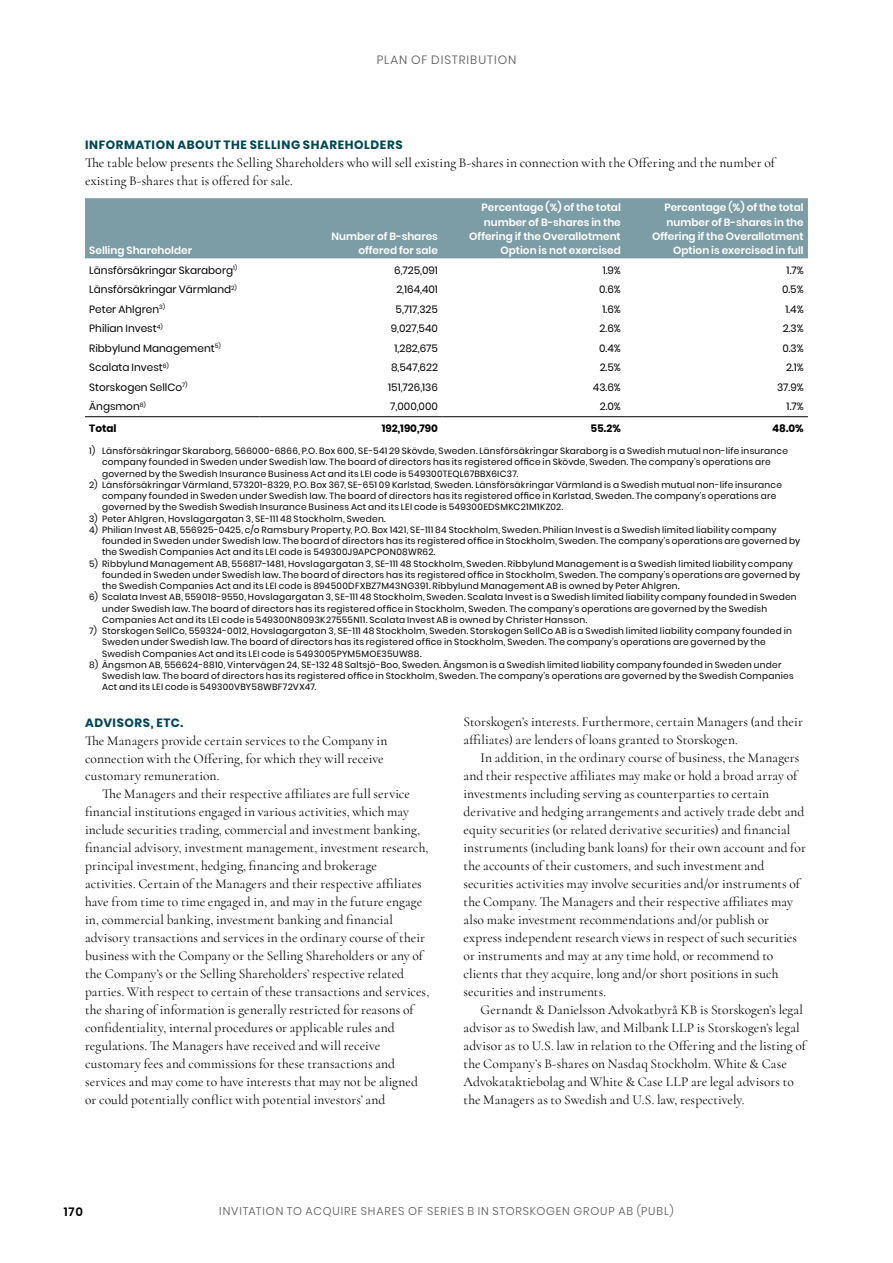
<style>
.page{position:relative;width:893px;height:1263px;background:#fff}
.page>*{position:absolute;margin:0;border:0;box-sizing:border-box;transform-origin:0 0}
.t1{font:13.5px/18px "Cormorant";letter-spacing:.005em;color:#000}
.t2{font:700 12px "Poppins";letter-spacing:.05em;color:#004755}
.t3{font:300 12px "Poppins";letter-spacing:.075em;color:#555756}
.t4{font:600 12px "Poppins";color:#000}
.t5{font:300 11.25px "Poppins";letter-spacing:.075em;color:#555756}
.t6{font:10.5px "Poppins";color:#000}
.t7{font:600 10.5px/14.2px "Poppins";color:#fff;text-align:right}
.t8{font:700 10.5px "Poppins";color:#000}
.t9{font:9px/11.2px "Poppins";letter-spacing:.03em;color:#000}
</style>
<div class="page">
<div style="left:85px;top:198px;width:723px;height:60px;background:#7c9da6"></div>
<hr style="left:85px;top:416px;width:174px;height:1px;background:#000">
<hr style="left:259px;top:416px;width:183px;height:1px;background:#000">
<hr style="left:442px;top:416px;width:183px;height:1px;background:#000">
<hr style="left:625px;top:416px;width:183px;height:1px;background:#000">
<p class="t3" style="left:377px;top:52px;width:139px">PLAN OF DISTRIBUTION</p>
<p class="t2" style="left:85px;top:138px;width:319px">INFORMATION ABOUT THE SELLING SHAREHOLDERS</p>
<p class="t1" style="left:85px;top:153px;width:691px">The table below presents the Selling Shareholders who will sell existing B-shares in connection with the Offering and the number of existing B-shares that is offered for sale.</p>
<p class="t7" style="left:89px;top:243px;width:104px">Selling Shareholder</p>
<p class="t7" style="left:332px;top:229px;width:108px">Number of B-shares offered for sale</p>
<p class="t7" style="left:469px;top:201px;width:153px">Percentage (%) of the total number of B-shares in the<br>Offering if the Overallotment<br>Option is not exercised</p>
<p class="t7" style="left:652px;top:201px;width:153px">Percentage (%) of the total number of B-shares in the<br>Offering if the Overallotment<br>Option is exercised in full</p>
<p class="t6" style="left:89px;top:264px;width:149px">Länsförsäkringar Skaraborg<sup>1)</sup></p>
<p class="t6" style="left:394px;top:264px;width:45px">6,725,091</p>
<p class="t6" style="left:603px;top:264px;width:20px">1.9%</p>
<p class="t6" style="left:787px;top:264px;width:19px">1.7%</p>
<p class="t6" style="left:89px;top:283px;width:149px">Länsförsäkringar Värmland<sup>2)</sup></p>
<p class="t6" style="left:396px;top:283px;width:43px">2,164,401</p>
<p class="t6" style="left:599px;top:283px;width:23px">0.6%</p>
<p class="t6" style="left:782px;top:283px;width:23px">0.5%</p>
<p class="t6" style="left:89px;top:303px;width:77px">Peter Ahlgren<sup>3)</sup></p>
<p class="t6" style="left:396px;top:303px;width:44px">5,717,325</p>
<p class="t6" style="left:603px;top:303px;width:20px">1.6%</p>
<p class="t6" style="left:785px;top:303px;width:20px">1.4%</p>
<p class="t6" style="left:89px;top:322px;width:75px">Philian Invest<sup>4)</sup></p>
<p class="t6" style="left:391px;top:322px;width:49px">9,027,540</p>
<p class="t6" style="left:600px;top:322px;width:23px">2.6%</p>
<p class="t6" style="left:783px;top:322px;width:22px">2.3%</p>
<p class="t6" style="left:89px;top:342px;width:133px">Ribbylund Management<sup>5)</sup></p>
<p class="t6" style="left:394px;top:342px;width:45px">1,282,675</p>
<p class="t6" style="left:599px;top:342px;width:23px">0.4%</p>
<p class="t6" style="left:782px;top:342px;width:23px">0.3%</p>
<p class="t6" style="left:89px;top:361px;width:81px">Scalata Invest<sup>6)</sup></p>
<p class="t6" style="left:391px;top:361px;width:48px">8,547,622</p>
<p class="t6" style="left:600px;top:361px;width:23px">2.5%</p>
<p class="t6" style="left:786px;top:361px;width:19px">2.1%</p>
<p class="t6" style="left:89px;top:381px;width:100px">Storskogen SellCo<sup>7)</sup></p>
<p class="t6" style="left:388px;top:381px;width:51px">151,726,136</p>
<p class="t6" style="left:593px;top:381px;width:29px">43.6%</p>
<p class="t6" style="left:777px;top:381px;width:28px">37.9%</p>
<p class="t6" style="left:89px;top:401px;width:58px">Ängsmon<sup>8)</sup></p>
<p class="t6" style="left:390px;top:401px;width:49px">7,000,000</p>
<p class="t6" style="left:600px;top:401px;width:23px">2.0%</p>
<p class="t6" style="left:787px;top:401px;width:19px">1.7%</p>
<p class="t8" style="left:89px;top:422px;width:29px">Total</p>
<p class="t8" style="left:382px;top:422px;width:58px">192,190,790</p>
<p class="t8" style="left:590px;top:422px;width:32px">55.2%</p>
<p class="t8" style="left:772px;top:422px;width:33px">48.0%</p>
<p class="t9" style="left:102px;top:445px;width:687px;text-indent:-13px">1) Länsförsäkringar Skaraborg, 566000-6866, P.O. Box 600, SE-541 29 Skövde, Sweden. Länsförsäkringar Skaraborg is a Swedish mutual non-life insurance company founded in Sweden under Swedish law. The board of directors has its registered office in Skövde, Sweden. The company’s operations are governed by the Swedish Insurance Business Act and its LEI code is 549300TEQL67BBX6IC37.</p>
<p class="t9" style="left:102px;top:479px;width:681px;text-indent:-13px">2) Länsförsäkringar Värmland, 573201-8329, P.O. Box 367, SE-651 09 Karlstad, Sweden. Länsförsäkringar Värmland is a Swedish mutual non-life insurance company founded in Sweden under Swedish law. The board of directors has its registered office in Karlstad, Sweden. The company’s operations are governed by the Swedish Swedish Insurance Business Act and its LEI code is 549300EDSMKC21M1KZ02.</p>
<p class="t9" style="left:89px;top:513px;width:298px">3) Peter Ahlgren, Hovslagargatan 3, SE-111 48 Stockholm, Sweden.</p>
<p class="t9" style="left:102px;top:524px;width:700px;text-indent:-13px">4) Philian Invest AB, 556925-0425, c/o Ramsbury Property, P.O. Box 1421, SE-111 84 Stockholm, Sweden. Philian Invest is a Swedish limited liability company founded in Sweden under Swedish law. The board of directors has its registered office in Stockholm, Sweden. The company’s operations are governed by the Swedish Companies Act and its LEI code is 549300J9APCPON08WR62.</p>
<p class="t9" style="left:102px;top:558px;width:700px;text-indent:-13px">5) Ribbylund Management AB, 556817-1481, Hovslagargatan 3, SE-111 48 Stockholm, Sweden. Ribbylund Management is a Swedish limited liability company founded in Sweden under Swedish law. The board of directors has its registered office in Stockholm, Sweden. The company’s operations are governed by the Swedish Companies Act and its LEI code is 894500DFXBZ7M43NG391. Ribbylund Management AB is owned by Peter Ahlgren.</p>
<p class="t9" style="left:102px;top:592px;width:696px;text-indent:-13px">6) Scalata Invest AB, 559018-9550, Hovslagargatan 3, SE-111 48 Stockholm, Sweden. Scalata Invest is a Swedish limited liability company founded in Sweden under Swedish law. The board of directors has its registered office in Stockholm, Sweden. The company’s operations are governed by the Swedish<br>Companies Act and its LEI code is 549300N8093K27555N11. Scalata Invest AB is owned by Christer Hansson.</p>
<p class="t9" style="left:102px;top:625px;width:691px;text-indent:-13px">7) Storskogen SellCo, 559324-0012, Hovslagargatan 3, SE-111 48 Stockholm, Sweden. Storskogen SellCo AB is a Swedish limited liability company founded in<br>Sweden under Swedish law. The board of directors has its registered office in Stockholm, Sweden. The company’s operations are governed by the<br>Swedish Companies Act and its LEI code is 5493005PYM5MOE35UW88.</p>
<p class="t9" style="left:102px;top:659px;width:693px;text-indent:-13px">8) Ängsmon AB, 556624-8810, Vintervägen 24, SE-132 48 Saltsjö-Boo, Sweden. Ängsmon is a Swedish limited liability company founded in Sweden under<br>Swedish law. The board of directors has its registered office in Stockholm, Sweden. The company’s operations are governed by the Swedish Companies<br>Act and its LEI code is 549300VBY58WBF72VX47.</p>
<p class="t2" style="left:85px;top:715px;width:100px">ADVISORS, ETC.</p>
<p class="t1" style="left:85px;top:731px;width:304px">The Managers provide certain services to the Company in connection with the Offering, for which they will receive customary remuneration.</p>
<p class="t1" style="left:85px;top:785px;width:346px;text-indent:17px">The Managers and their respective affiliates are full service financial institutions engaged in various activities, which may include securities trading, commercial and investment banking, financial advisory, investment management, investment research, principal investment, hedging, financing and brokerage activities. Certain of the Managers and their respective affiliates have from time to time engaged in, and may in the future engage in, commercial banking, investment banking and financial advisory transactions and services in the ordinary course of their business with the Company or the Selling Shareholders or any of the Company’s or the Selling Shareholders’ respective related parties. With respect to certain of these transactions and services, the sharing of information is generally restricted for reasons of confidentiality, internal procedures or applicable rules and regulations. The Managers have received and will receive customary fees and commissions for these transactions and services and may come to have interests that may not be aligned or could potentially conflict with potential investors’ and</p>
<p class="t1" style="left:463px;top:713px;width:341px">Storskogen’s interests. Furthermore, certain Managers (and their affiliates) are lenders of loans granted to Storskogen.</p>
<p class="t1" style="left:463px;top:749px;width:344px;text-indent:17px">In addition, in the ordinary course of business, the Managers and their respective affiliates may make or hold a broad array of investments including serving as counterparties to certain derivative and hedging arrangements and actively trade debt and equity securities (or related derivative securities) and financial instruments (including bank loans) for their own account and for the accounts of their customers, and such investment and securities activities may involve securities and/or instruments of the Company. The Managers and their respective affiliates may also make investment recommendations and/or publish or express independent research views in respect of such securities or instruments and may at any time hold, or recommend to clients that they acquire, long and/or short positions in such securities and instruments.</p>
<p class="t1" style="left:463px;top:1001px;width:344px;text-indent:17px">Gernandt &amp; Danielsson Advokatbyrå KB is Storskogen’s legal advisor as to Swedish law, and Milbank LLP is Storskogen’s legal advisor as to U.S. law in relation to the Offering and the listing of the Company’s B-shares on Nasdaq Stockholm. White &amp; Case Advokataktiebolag and White &amp; Case LLP are legal advisors to the Managers as to Swedish and U.S. law, respectively.</p>
<p class="t4" style="left:64px;top:1205px;width:21px">170</p>
<p class="t5" style="left:219px;top:1205px;width:456px">INVITATION TO ACQUIRE SHARES OF SERIES B IN STORSKOGEN GROUP AB (PUBL)</p>
</div>
